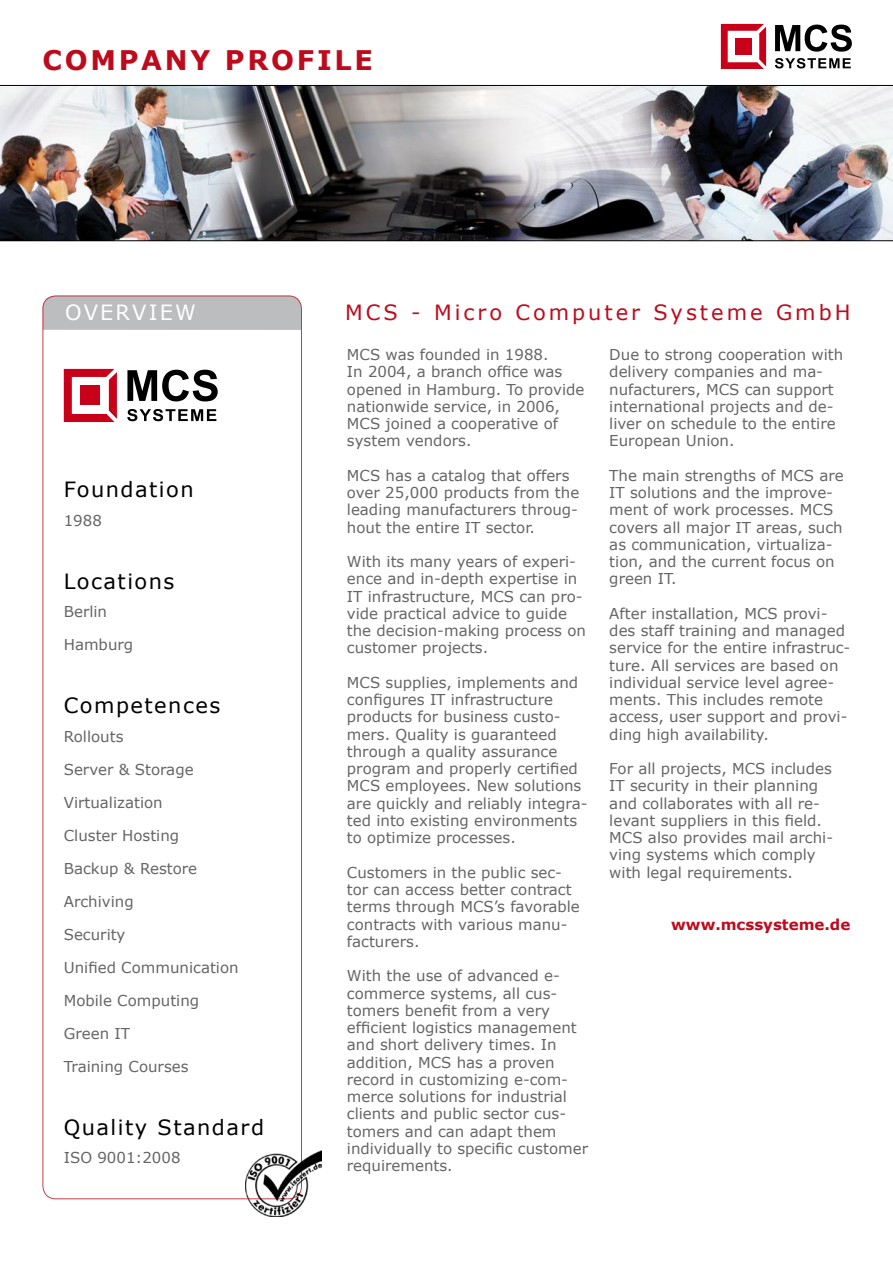
<style>
.page{position:relative;width:893px;height:1263px;background:#fff}
.page>*{position:absolute;margin:0;border:0;box-sizing:border-box;transform-origin:0 0}
.t1{font:700 27px "Verdana";letter-spacing:.1em;color:#bd0b1d}
.t2{font:21px "Verdana";letter-spacing:.07em;color:#000}
.t3{font:21px "Verdana";letter-spacing:.14em;color:#bd0b1d}
.t4{font:21px "Verdana";letter-spacing:.1em;color:#fff}
.t5{font:15px/17.2px "Verdana";color:#646567}
.t6{font:700 15px "Verdana";color:#bd0b1d}
</style>
<div class="page">
<img style="left:0;top:85px;width:893px;height:156px">
<div style="left:43px;top:296px;width:258px;height:34px;background:#bbbdbe"></div>
<img style="left:246px;top:1151px;width:75px;height:65px">
<svg style="left:127px;top:370px;width:91px;height:31px"></svg>
<svg style="left:127px;top:409px;width:89px;height:12px"></svg>
<svg style="left:64px;top:369px;width:53px;height:53px"></svg>
<svg style="left:775px;top:25px;width:77px;height:27px"></svg>
<svg style="left:775px;top:58px;width:76px;height:10px"></svg>
<svg style="left:721px;top:24px;width:45px;height:45px"></svg>
<h1 class="t1" style="left:43px;top:41px;width:332px">COMPANY PROFILE</h1>
<h2 class="t4" style="left:65px;top:298px;width:132px">OVERVIEW</h2>
<h2 class="t2" style="left:64px;top:475px;width:131px">Foundation</h2>
<p class="t5" style="left:64px;top:512px;width:40px">1988</p>
<h2 class="t2" style="left:64px;top:567px;width:112px">Locations</h2>
<p class="t5" style="left:64px;top:603px;width:45px">Berlin</p>
<p class="t5" style="left:64px;top:636px;width:71px">Hamburg</p>
<h2 class="t2" style="left:64px;top:691px;width:158px">Competences</h2>
<p class="t5" style="left:64px;top:728px;width:61px">Rollouts</p>
<p class="t5" style="left:64px;top:761px;width:131px">Server &amp; Storage</p>
<p class="t5" style="left:64px;top:794px;width:100px">Virtualization</p>
<p class="t5" style="left:64px;top:827px;width:117px">Cluster Hosting</p>
<p class="t5" style="left:64px;top:860px;width:135px">Backup &amp; Restore</p>
<p class="t5" style="left:64px;top:893px;width:71px">Archiving</p>
<p class="t5" style="left:64px;top:926px;width:63px">Security</p>
<p class="t5" style="left:64px;top:959px;width:176px">Unified Communication</p>
<p class="t5" style="left:64px;top:992px;width:137px">Mobile Computing</p>
<p class="t5" style="left:64px;top:1025px;width:68px">Green IT</p>
<p class="t5" style="left:64px;top:1058px;width:126px">Training Courses</p>
<h2 class="t2" style="left:64px;top:1113px;width:202px">Quality Standard</h2>
<p class="t5" style="left:64px;top:1149px;width:118px">ISO 9001:2008</p>
<h2 class="t3" style="left:345px;top:298px;width:507px">MCS - Micro Computer Systeme GmbH</h2>
<p class="t5" style="left:347px;top:346px;width:239px">MCS was founded in 1988.<br>In 2004, a branch office was opened in Hamburg. To provide nationwide service, in 2006,<br>MCS joined a cooperative of system vendors.</p>
<p class="t5" style="left:347px;top:467px;width:234px">MCS has a catalog that offers over 25,000 products from the leading manufacturers throug&shy;hout the entire IT sector.</p>
<p class="t5" style="left:347px;top:553px;width:241px">With its many years of experi&shy;ence and in-depth expertise in<br>IT infrastructure, MCS can pro&shy;vide practical advice to guide the decision-making process on customer projects.</p>
<p class="t5" style="left:347px;top:674px;width:242px">MCS supplies, implements and configures IT infrastructure products for business custo&shy;mers. Quality is guaranteed through a quality assurance program and properly certified<br>MCS employees. New solutions are quickly and reliably integra&shy;ted into existing environments to optimize processes.</p>
<p class="t5" style="left:347px;top:863px;width:234px">Customers in the public sec&shy;tor can access better contract terms through MCS’s favorable contracts with various manu&shy;facturers.</p>
<p class="t5" style="left:347px;top:967px;width:243px">With the use of advanced e&shy;commerce systems, all cus&shy;tomers benefit from a very efficient logistics management and short delivery times. In addition, MCS has a proven record in customizing e-com&shy;merce solutions for industrial clients and public sector cus&shy;tomers and can adapt them individually to specific customer requirements.</p>
<p class="t5" style="left:609px;top:346px;width:236px">Due to strong cooperation with delivery companies and ma&shy;nufacturers, MCS can support international projects and de&shy;liver on schedule to the entire<br>European Union.</p>
<p class="t5" style="left:609px;top:467px;width:236px">The main strengths of MCS are<br>IT solutions and the improve&shy;ment of work processes. MCS covers all major IT areas, such as communication, virtualiza&shy;tion, and the current focus on green IT.</p>
<p class="t5" style="left:609px;top:605px;width:243px">After installation, MCS provi&shy;des staff training and managed service for the entire infrastruc&shy;ture. All services are based on individual service level agree&shy;ments. This includes remote access, user support and provi&shy;ding high availability.</p>
<p class="t5" style="left:609px;top:760px;width:225px">For all projects, MCS includes<br>IT security in their planning and collaborates with all re&shy;levant suppliers in this field.<br>MCS also provides mail archi&shy;ving systems which comply with legal requirements.</p>
<p class="t6" style="left:671px;top:913px;width:181px">www.mcssysteme.de</p>
</div>
